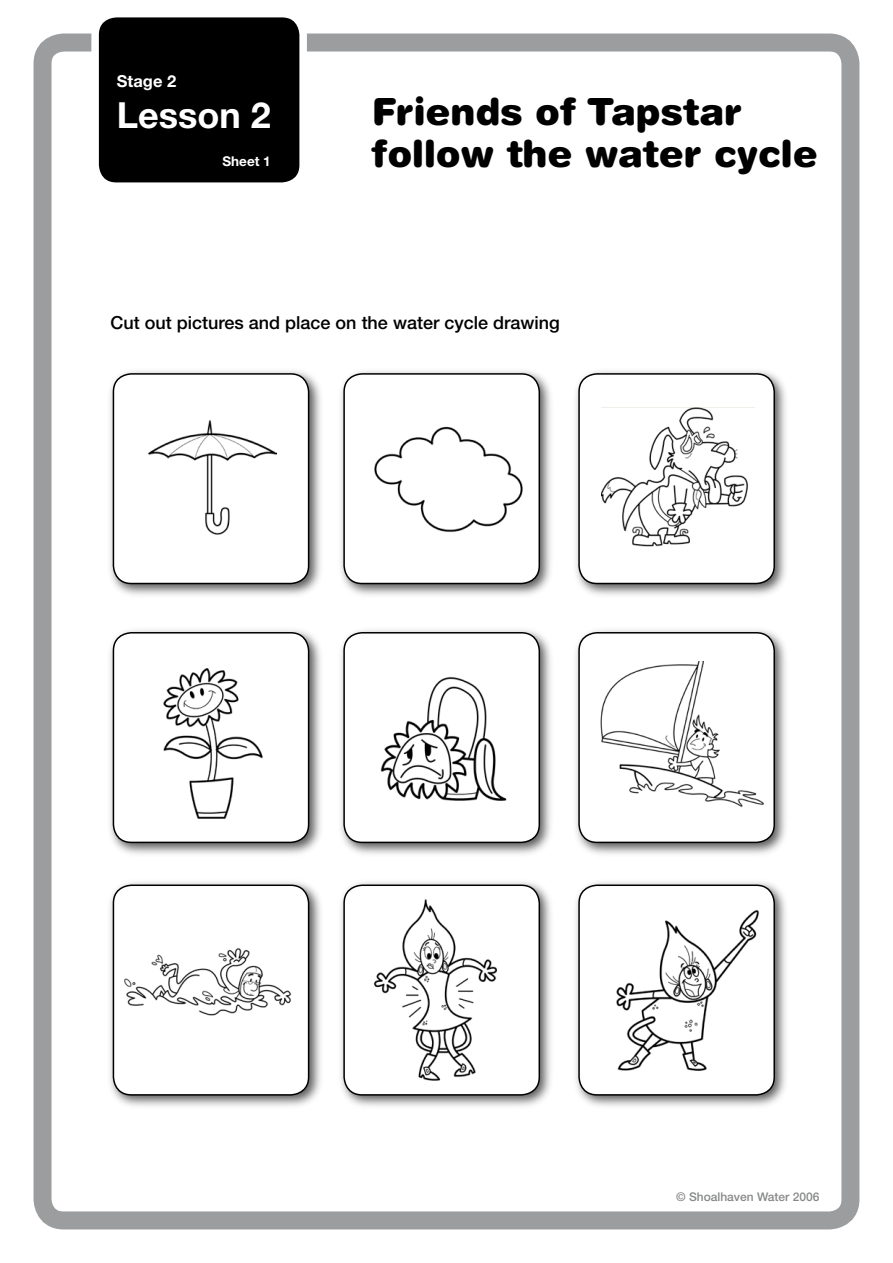
<style>
.page{position:relative;width:893px;height:1263px;background:#fff}
.page>*{position:absolute;margin:0;border:0;box-sizing:border-box;transform-origin:0 0}
.t1{font:900 37.5px/42px "Helvetica Rounded";color:#000}
.t2{font:700 36px "Helvetica Neue";color:#fff}
.t3{font:500 18px "Helvetica Neue";color:#000}
.t4{font:700 16.5px "Helvetica Neue";color:#fff}
.t5{font:700 13.5px "Helvetica Neue";color:#fff}
.t6{font:500 12px "Helvetica Neue";color:#878889}
</style>
<div class="page">
<div style="left:34px;top:34px;width:825px;height:1195px;border:18px solid #9c9d9f;border-radius:21px"></div>
<div style="left:95px;top:14px;width:208px;height:172px;background:#000;border-radius:21px"></div>
<div style="left:91px;top:10px;width:216px;height:180px;border:8px solid #fff;border-radius:21px"></div>
<div style="left:107px;top:367px;width:218px;height:231px;background:#000;opacity:.65"></div>
<div style="left:113px;top:374px;width:196px;height:209px;background:#fff;border-radius:18px"></div>
<div style="left:113px;top:373px;width:196px;height:211px;border:2px solid #000;border-radius:18px"></div>
<img style="left:148px;top:420px;width:128px;height:115px">
<div style="left:338px;top:367px;width:218px;height:231px;background:#000;opacity:.65"></div>
<div style="left:344px;top:374px;width:195px;height:209px;background:#fff;border-radius:18px"></div>
<div style="left:343px;top:373px;width:197px;height:211px;border:2px solid #000;border-radius:18px"></div>
<div style="left:573px;top:367px;width:218px;height:231px;background:#000;opacity:.65"></div>
<div style="left:579px;top:374px;width:195px;height:209px;background:#fff;border-radius:18px"></div>
<div style="left:578px;top:373px;width:197px;height:211px;border:2px solid #000;border-radius:18px"></div>
<div style="left:107px;top:626px;width:218px;height:231px;background:#000;opacity:.65"></div>
<div style="left:113px;top:633px;width:196px;height:209px;background:#fff;border-radius:18px"></div>
<div style="left:113px;top:632px;width:196px;height:211px;border:2px solid #000;border-radius:18px"></div>
<div style="left:338px;top:626px;width:218px;height:231px;background:#000;opacity:.65"></div>
<div style="left:344px;top:633px;width:195px;height:209px;background:#fff;border-radius:18px"></div>
<div style="left:343px;top:632px;width:197px;height:211px;border:2px solid #000;border-radius:18px"></div>
<div style="left:573px;top:626px;width:218px;height:231px;background:#000;opacity:.65"></div>
<div style="left:579px;top:633px;width:195px;height:209px;background:#fff;border-radius:18px"></div>
<div style="left:578px;top:632px;width:197px;height:211px;border:2px solid #000;border-radius:18px"></div>
<div style="left:107px;top:879px;width:218px;height:231px;background:#000;opacity:.65"></div>
<div style="left:113px;top:885px;width:196px;height:210px;background:#fff;border-radius:18px"></div>
<div style="left:113px;top:884px;width:196px;height:211px;border:2px solid #000;border-radius:18px"></div>
<div style="left:338px;top:879px;width:218px;height:231px;background:#000;opacity:.65"></div>
<div style="left:344px;top:885px;width:195px;height:210px;background:#fff;border-radius:18px"></div>
<div style="left:343px;top:884px;width:197px;height:211px;border:2px solid #000;border-radius:18px"></div>
<div style="left:573px;top:879px;width:218px;height:231px;background:#000;opacity:.65"></div>
<div style="left:579px;top:885px;width:195px;height:210px;background:#fff;border-radius:18px"></div>
<div style="left:578px;top:884px;width:197px;height:211px;border:2px solid #000;border-radius:18px"></div>
<img style="left:374px;top:426px;width:149px;height:107px">
<img style="left:601px;top:408px;width:147px;height:139px">
<img style="left:163px;top:668px;width:100px;height:150px">
<img style="left:380px;top:676px;width:127px;height:125px">
<img style="left:600px;top:661px;width:164px;height:146px">
<img style="left:125px;top:948px;width:167px;height:68px">
<img style="left:373px;top:899px;width:124px;height:182px">
<img style="left:616px;top:909px;width:143px;height:162px">
<p class="t4" style="left:117px;top:71px;width:61px">Stage 2</p>
<h2 class="t2" style="left:117px;top:93px;width:156px">Lesson 2</h2>
<h1 class="t1" style="left:371px;top:90px;width:448px">Friends of Tapstar follow the water cycle</h1>
<p class="t5" style="left:223px;top:153px;width:50px">Sheet 1</p>
<p class="t3" style="left:111px;top:312px;width:451px">Cut out pictures and place on the water cycle drawing</p>
<p class="t6" style="left:676px;top:1190px;width:145px">© Shoalhaven Water 2006</p>
</div>
